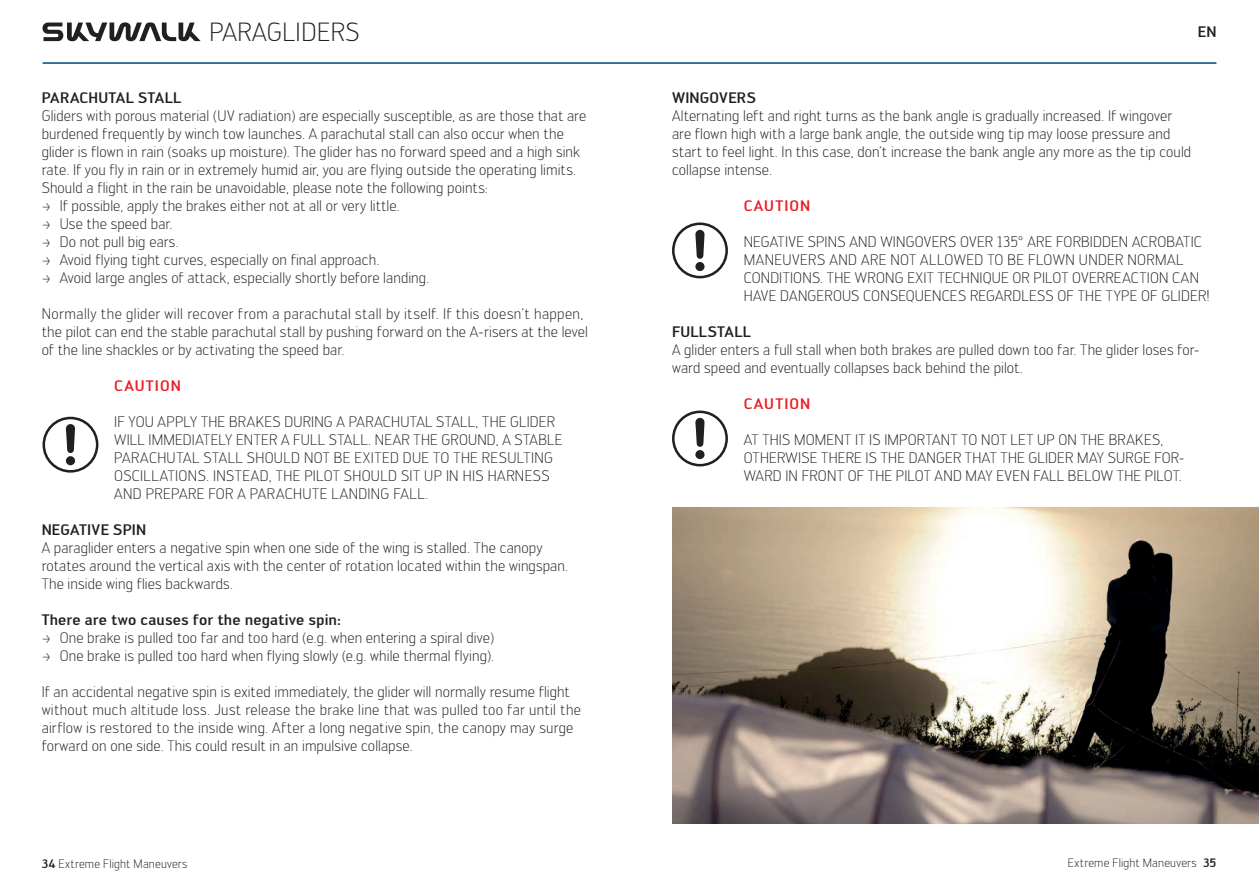
<style>
.page{position:relative;width:1259px;height:893px;background:#fff}
.page>*{position:absolute;margin:0;border:0;box-sizing:border-box;transform-origin:0 0}
.t1{font:300 25.8px "Engel";letter-spacing:.02em;color:#231f20}
.t2{font:300 15px/18px "Engel";letter-spacing:.01em;color:#231f20}
.t3{font:500 15px "Engel";letter-spacing:.01em;color:#231f20}
.t4{font:500 15px "Engel";letter-spacing:.075em;color:#eb1c22}
.t5{font:300 12px "Engel";letter-spacing:.015em;color:#231f20}
.s1{font-weight:500}
</style>
<div class="page">
<svg style="left:43px;top:22px;width:158px;height:19px"></svg>
<hr style="left:43px;top:62px;width:586px;height:2px;background:#004977">
<hr style="left:629px;top:62px;width:587px;height:2px;background:#004977">
<svg style="left:66px;top:424px;width:9px;height:29px"></svg>
<div style="left:66px;top:456px;width:9px;height:9px;background:#231f20;border-radius:50%"></div>
<div style="left:43px;top:417px;width:55px;height:56px;border:3px solid #231f20;border-radius:50%"></div>
<svg style="left:695px;top:418px;width:9px;height:29px"></svg>
<div style="left:695px;top:450px;width:9px;height:9px;background:#231f20;border-radius:50%"></div>
<div style="left:672px;top:411px;width:56px;height:55px;border:3px solid #231f20;border-radius:50%"></div>
<svg style="left:695px;top:230px;width:9px;height:29px"></svg>
<div style="left:695px;top:262px;width:9px;height:9px;background:#231f20;border-radius:50%"></div>
<div style="left:672px;top:222px;width:56px;height:56px;border:3px solid #231f20;border-radius:50%"></div>
<img style="left:672px;top:507px;width:587px;height:316px">
<h1 class="t1" style="left:210px;top:17px;width:151px">PARAGLIDERS</h1>
<p class="t3" style="left:42px;top:89px;width:141px">PARACHUTAL STALL</p>
<p class="t2" style="left:42px;top:107px;width:546px">Gliders with porous material (UV radiation) are especially susceptible, as are those that are burdened frequently by winch tow launches. A parachutal stall can also occur when the glider is flown in rain (soaks up moisture). The glider has no forward speed and a high sink rate. If you fly in rain or in extremely humid air, you are flying outside the operating limits.<br>Should a flight in the rain be unavoidable, please note the following points:<br>&gt; If possible, apply the brakes either not at all or very little.<br>&gt; Use the speed bar.<br>&gt; Do not pull big ears.<br>&gt; Avoid flying tight curves, especially on final approach.<br>&gt; Avoid large angles of attack, especially shortly before landing.</p>
<p class="t2" style="left:42px;top:305px;width:548px">Normally the glider will recover from a parachutal stall by itself. If this doesn’t happen, the pilot can end the stable parachutal stall by pushing forward on the A-risers at the level of the line shackles or by activating the speed bar.</p>
<p class="t4" style="left:114px;top:377px;width:68px">CAUTION</p>
<p class="t2" style="left:114px;top:413px;width:450px">IF YOU APPLY THE BRAKES DURING A PARACHUTAL STALL, THE GLIDER WILL IMMEDIATELY ENTER A FULL STALL. NEAR THE GROUND, A STABLE PARACHUTAL STALL SHOULD NOT BE EXITED DUE TO THE RESULTING OSCILLATIONS. INSTEAD, THE PILOT SHOULD SIT UP IN HIS HARNESS AND PREPARE FOR A PARACHUTE LANDING FALL.</p>
<p class="t3" style="left:42px;top:521px;width:106px">NEGATIVE SPIN</p>
<p class="t2" style="left:42px;top:539px;width:528px">A paraglider enters a negative spin when one side of the wing is stalled. The canopy rotates around the vertical axis with the center of rotation located within the wingspan.<br>The inside wing flies backwards.</p>
<p class="t3" style="left:42px;top:611px;width:301px">There are two causes for the negative spin:</p>
<p class="t2" style="left:42px;top:629px;width:454px">&gt; One brake is pulled too far and too hard (e.g. when entering a spiral dive) &gt; One brake is pulled too hard when flying slowly (e.g. while thermal flying).</p>
<p class="t2" style="left:42px;top:683px;width:541px">If an accidental negative spin is exited immediately, the glider will normally resume flight without much altitude loss. Just release the brake line that was pulled too far until the airflow is restored to the inside wing. After a long negative spin, the canopy may surge forward on one side. This could result in an impulsive collapse.</p>
<p class="t3" style="left:1198px;top:23px;width:20px">EN</p>
<p class="t3" style="left:672px;top:89px;width:85px">WINGOVERS</p>
<p class="t2" style="left:672px;top:107px;width:521px">Alternating left and right turns as the bank angle is gradually increased. If wingover are flown high with a large bank angle, the outside wing tip may loose pressure and start to feel light. In this case, don’t increase the bank angle any more as the tip could collapse intense.</p>
<p class="t4" style="left:743px;top:197px;width:68px">CAUTION</p>
<p class="t2" style="left:743px;top:233px;width:468px">NEGATIVE SPINS AND WINGOVERS OVER 135° ARE FORBIDDEN ACROBATIC MANEUVERS AND ARE NOT ALLOWED TO BE FLOWN UNDER NORMAL CONDITIONS. THE WRONG EXIT TECHNIQUE OR PILOT OVERREACTION CAN HAVE DANGEROUS CONSEQUENCES REGARDLESS OF THE TYPE OF GLIDER!</p>
<p class="t3" style="left:672px;top:323px;width:80px">FULLSTALL</p>
<p class="t2" style="left:672px;top:341px;width:529px">A glider enters a full stall when both brakes are pulled down too far. The glider loses for&shy;ward speed and eventually collapses back behind the pilot.</p>
<p class="t4" style="left:743px;top:395px;width:68px">CAUTION</p>
<p class="t2" style="left:743px;top:431px;width:443px">AT THIS MOMENT IT IS IMPORTANT TO NOT LET UP ON THE BRAKES,<br>OTHERWISE THERE IS THE DANGER THAT THE GLIDER MAY SURGE FOR-<br>WARD IN FRONT OF THE PILOT AND MAY EVEN FALL BELOW THE PILOT.</p>
<p class="t5" style="left:42px;top:856px;width:147px"><span class="s1">34</span> Extreme Flight Maneuvers</p>
<p class="t5" style="left:1068px;top:856px;width:150px">Extreme Flight Maneuvers <span class="s1">35</span></p>
</div>
